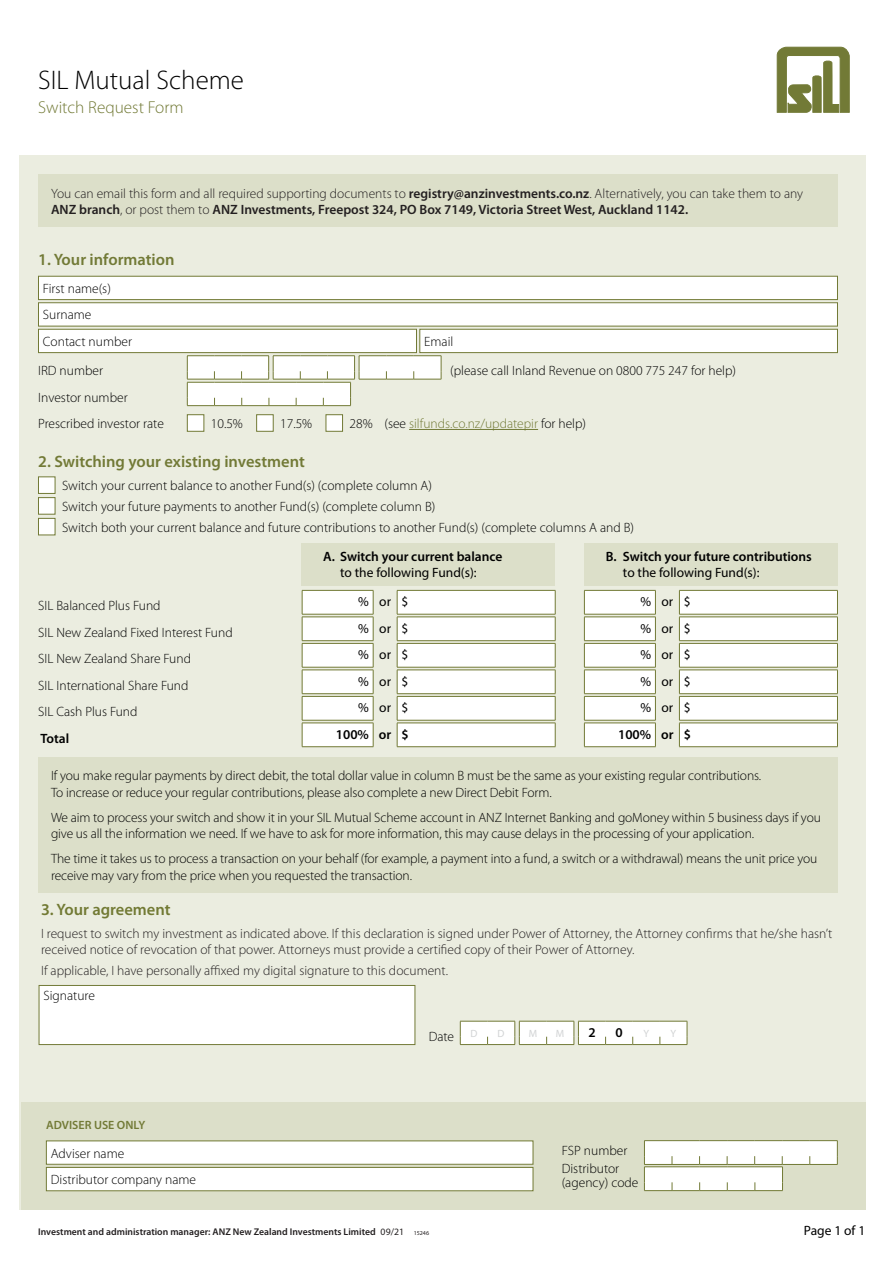
<style>
.page{position:relative;width:893px;height:1263px;background:#fff}
.page>*{position:absolute;margin:0;border:0;box-sizing:border-box;transform-origin:0 0}
.t1{font:300 27px "Myriad Pro";color:#000}
.t2{font:300 17.25px "Myriad Pro";color:#727a36}
.t3{font:600 16.5px "Myriad Pro";color:#727a36}
.t4{font:600 16.5px "Myriad Pro";color:#727a34}
.t5{font:300 13.5px/26.5px "Myriad Pro";letter-spacing:-.01em;color:#000}
.t6{font:300 13.5px/16.5px "Myriad Pro";color:#231f20}
.t7{font:600 13.5px/16.5px "Myriad Pro";color:#231f20}
.t8{font:13.5px "Myriad Pro";color:#000}
.t9{font:600 13.5px "Myriad Pro";color:#000}
.t10{font:300 13.5px "Myriad Pro";color:#727a36}
.t11{font:600 12px "Myriad Pro";color:#727a36}
.t12{font:10.5px "Myriad Pro";color:#d1d3d4}
.t13{font:600 9.75px "Myriad Pro";color:#231f20}
.s1{font-weight:300}
.s2{color:#000}
.s3{font-weight:400}
.s4{font-weight:400;font-size:6px}
</style>
<div class="page">
<div style="left:19px;top:155px;width:846px;height:1055px;background:#ebede0"></div>
<hr style="left:409px;top:429px;width:129px;height:1px;background:#727a36">
<div style="left:38px;top:276px;width:799px;height:24px;background:#fff"></div>
<div style="left:38px;top:276px;width:800px;height:24px;border:1px solid #727a36"></div>
<div style="left:38px;top:303px;width:799px;height:23px;background:#fff"></div>
<div style="left:38px;top:302px;width:800px;height:24px;border:1px solid #727a36"></div>
<div style="left:38px;top:329px;width:378px;height:24px;background:#fff"></div>
<div style="left:38px;top:329px;width:379px;height:24px;border:1px solid #727a36"></div>
<div style="left:420px;top:329px;width:417px;height:24px;background:#fff"></div>
<div style="left:420px;top:329px;width:418px;height:24px;border:1px solid #727a36"></div>
<svg style="left:187px;top:355px;width:255px;height:51px"></svg>
<div style="left:187px;top:414px;width:17px;height:17px;background:#fff;border:1px solid #727a36"></div>
<div style="left:256px;top:414px;width:17px;height:17px;background:#fff;border:1px solid #727a36"></div>
<div style="left:326px;top:414px;width:17px;height:17px;background:#fff;border:1px solid #727a36"></div>
<div style="left:38px;top:477px;width:17px;height:17px;background:#fff;border:1px solid #727a36"></div>
<div style="left:38px;top:497px;width:17px;height:17px;background:#fff;border:1px solid #727a36"></div>
<div style="left:38px;top:518px;width:17px;height:17px;background:#fff;border:1px solid #727a36"></div>
<div style="left:302px;top:543px;width:253px;height:43px;background:#dcdfc9"></div>
<div style="left:585px;top:543px;width:253px;height:43px;background:#dcdfc9"></div>
<svg style="left:302px;top:590px;width:254px;height:157px;background:#f1f2eb"></svg>
<hr style="left:397px;top:746px;width:158px;height:1px;background:#727a36">
<svg style="left:584px;top:590px;width:254px;height:157px;background:#f1f1ea"></svg>
<hr style="left:679px;top:746px;width:159px;height:1px;background:#727a36">
<div style="left:38px;top:757px;width:800px;height:135px;background:#dcdfc9"></div>
<div style="left:39px;top:985px;width:376px;height:59px;background:#fff"></div>
<div style="left:39px;top:985px;width:376px;height:60px;border:1px solid #727a36"></div>
<svg style="left:460px;top:1021px;width:228px;height:24px;background:#f0f1ea"></svg>
<div style="left:38px;top:175px;width:800px;height:52px;background:#dcdfc9"></div>
<svg style="left:776px;top:46px;width:74px;height:67px"></svg>
<div style="left:21px;top:1102px;width:844px;height:108px;background:#dcdfc9"></div>
<div style="left:46px;top:1141px;width:487px;height:23px;background:#fff"></div>
<div style="left:46px;top:1167px;width:487px;height:24px;background:#fff"></div>
<div style="left:46px;top:1167px;width:487px;height:24px;border:1px solid #727a36"></div>
<svg style="left:644px;top:1140px;width:194px;height:51px"></svg>
<h1 class="t1" style="left:38px;top:64px;width:207px">SIL Mutual Scheme</h1>
<p class="t2" style="left:38px;top:97px;width:147px">Switch Request Form</p>
<p class="t7" style="left:51px;top:185px;width:754px"><span class="s1">You can email this form and all required supporting documents to</span> registry@anzinvestments.co.nz<span class="s1">. Alternatively, you can take them to any<br></span>ANZ branch<span class="s1">, or post them to</span> ANZ Investments, Freepost 324, PO Box 7149, Victoria Street West, Auckland 1142.</p>
<p class="t3" style="left:38px;top:249px;width:138px">1. Your information</p>
<p class="t5" style="left:43px;top:275px;width:91px">First name(s)<br>Surname<br>Contact number</p>
<p class="t5" style="left:424px;top:328px;width:31px">Email</p>
<p class="t5" style="left:38px;top:357px;width:66px">IRD number</p>
<p class="t5" style="left:450px;top:357px;width:287px">(please call Inland Revenue on 0800 775 247 for help)</p>
<p class="t5" style="left:38px;top:384px;width:127px">Investor number<br>Prescribed investor rate</p>
<p class="t5" style="left:211px;top:410px;width:34px">10.5%</p>
<p class="t5" style="left:280px;top:410px;width:34px">17.5%</p>
<p class="t10" style="left:349px;top:415px;width:238px"><span class="s2">28% (see</span> silfunds.co.nz/updatepir <span class="s2">for help)</span></p>
<p class="t3" style="left:38px;top:451px;width:268px">2. Switching your existing investment</p>
<p class="t5" style="left:62px;top:475px;width:574px;line-height:20.7px">Switch your current balance to another Fund(s) (complete column A)<br>Switch your future payments to another Fund(s) (complete column B)<br>Switch both your current balance and future contributions to another Fund(s) (complete columns A and B)</p>
<p class="t9" style="left:323px;top:548px;width:181px">A. Switch your current balance</p>
<p class="t8" style="left:340px;top:564px;width:138px">to the following Fund(s):</p>
<p class="t9" style="left:606px;top:548px;width:207px">B. Switch your future contributions</p>
<p class="t8" style="left:623px;top:564px;width:138px">to the following Fund(s):</p>
<p class="t5" style="left:38px;top:592px;width:124px">SIL Balanced Plus Fund</p>
<p class="t8" style="left:358px;top:593px;width:52px">%or$</p>
<p class="t8" style="left:640px;top:593px;width:52px">%or$</p>
<p class="t5" style="left:38px;top:619px;width:196px">SIL New Zealand Fixed Interest Fund</p>
<p class="t8" style="left:358px;top:620px;width:52px">%or$</p>
<p class="t8" style="left:640px;top:620px;width:52px">%or$</p>
<p class="t5" style="left:38px;top:645px;width:154px">SIL New Zealand Share Fund</p>
<p class="t8" style="left:358px;top:646px;width:52px">%or$</p>
<p class="t8" style="left:640px;top:646px;width:52px">%or$</p>
<p class="t5" style="left:38px;top:672px;width:152px">SIL International Share Fund</p>
<p class="t8" style="left:358px;top:673px;width:52px">%or$</p>
<p class="t8" style="left:640px;top:673px;width:52px">%or$</p>
<p class="t5" style="left:38px;top:698px;width:101px">SIL Cash Plus Fund</p>
<p class="t8" style="left:358px;top:699px;width:52px">%or$</p>
<p class="t8" style="left:640px;top:699px;width:52px">%or$</p>
<p class="t9" style="left:41px;top:729px;width:30px">Total</p>
<p class="t9" style="left:336px;top:726px;width:74px">100% or $</p>
<p class="t9" style="left:618px;top:726px;width:74px">100% or $</p>
<p class="t5" style="left:51px;top:767px;width:712px;line-height:16.5px">If you make regular payments by direct debit, the total dollar value in column B must be the same as your existing regular contributions.<br>To increase or reduce your regular contributions, please also complete a new Direct Debit Form.</p>
<p class="t5" style="left:51px;top:809px;width:771px;line-height:16.5px">We aim to process your switch and show it in your SIL Mutual Scheme account in ANZ Internet Banking and goMoney within 5 business days if you give us all the information we need. If we have to ask for more information, this may cause delays in the processing of your application.</p>
<p class="t5" style="left:51px;top:850px;width:768px;line-height:16.5px">The time it takes us to process a transaction on your behalf (for example, a payment into a fund, a switch or a withdrawal) means the unit price you receive may vary from the price when you requested the transaction.</p>
<p class="t4" style="left:41px;top:899px;width:131px">3. Your agreement</p>
<p class="t6" style="left:41px;top:925px;width:793px">I request to switch my investment as indicated above. If this declaration is signed under Power of Attorney, the Attorney confirms that he/she hasn’t received notice of revocation of that power. Attorneys must provide a certified copy of their Power of Attorney.</p>
<p class="t6" style="left:41px;top:962px;width:408px">If applicable, I have personally affixed my digital signature to this document.</p>
<p class="t5" style="left:44px;top:982px;width:53px">Signature</p>
<p class="t5" style="left:429px;top:1022px;width:50px">Date <sup>D</sup></p>
<p class="t12" style="left:498px;top:1027px;width:8px">D</p>
<p class="t12" style="left:529px;top:1027px;width:10px">M</p>
<p class="t12" style="left:556px;top:1027px;width:10px">M</p>
<p class="t9" style="left:588px;top:1023px;width:9px">2</p>
<p class="t9" style="left:615px;top:1023px;width:9px">0</p>
<p class="t12" style="left:643px;top:1027px;width:7px">Y</p>
<p class="t12" style="left:670px;top:1027px;width:7px">Y</p>
<p class="t11" style="left:46px;top:1118px;width:101px">ADVISER USE ONLY</p>
<p class="t5" style="left:51px;top:1140px;width:147px">Adviser name<br>Distributor company name</p>
<p class="t5" style="left:562px;top:1141px;width:67px;line-height:18.6px">FSP number<br>Distributor</p>
<p class="t5" style="left:562px;top:1169px;width:78px">(agency) code</p>
<p class="t13" style="left:38px;top:1226px;width:392px">Investment and administration manager: ANZ New Zealand Investments Limited <span class="s3">09/21</span> <span class="s4">15246</span></p>
<p class="t8" style="left:804px;top:1222px;width:63px">Page 1 of 1</p>
</div>
